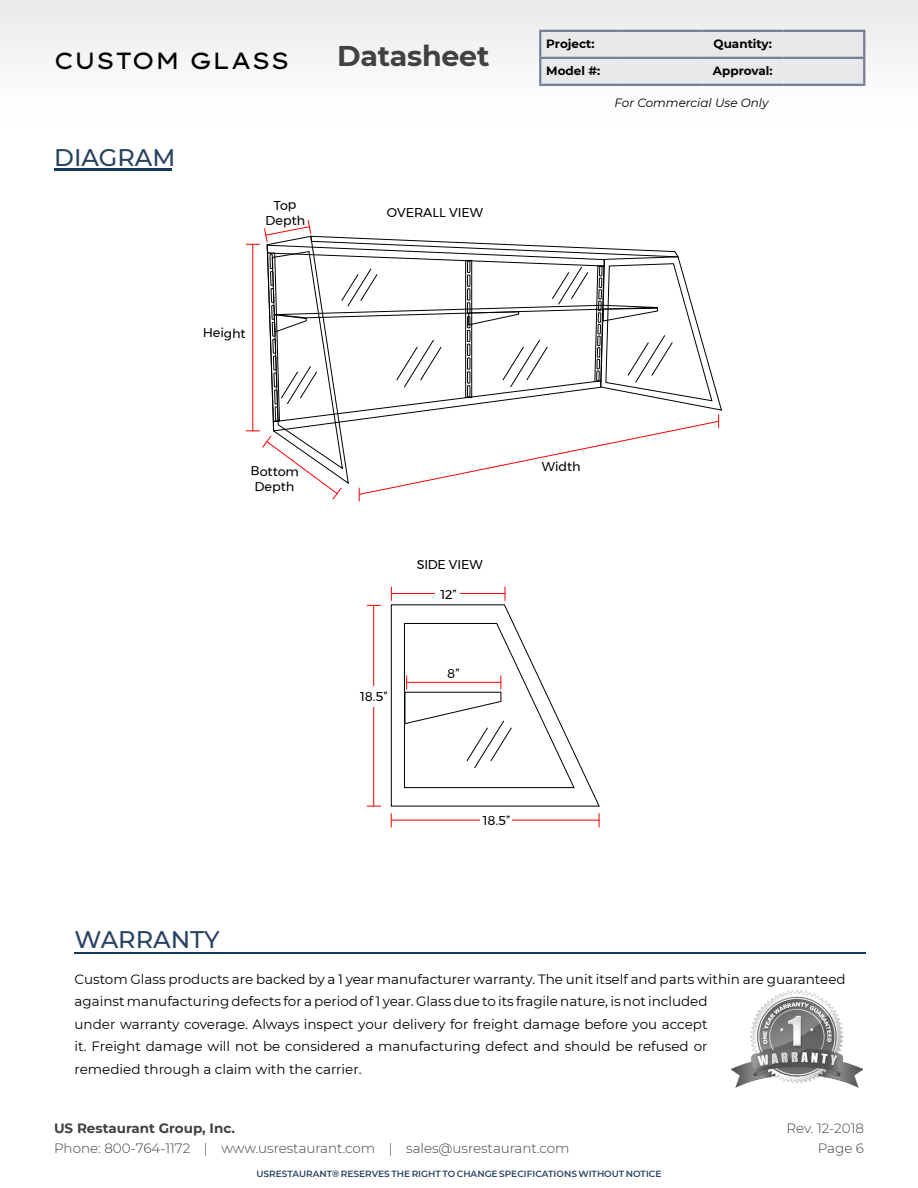
<style>
.page{position:relative;width:918px;height:1188px;background:#fff}
.page>*{position:absolute;margin:0;border:0;box-sizing:border-box;transform-origin:0 0}
.t1{font:700 28.5px "Montserrat";letter-spacing:-.01em;color:#414042}
.t2{font:500 24px "Montserrat";color:#284262}
.t3{font:23.4px "Lexend Mega";color:#000}
.t4{font:13.5px/22.5px "Montserrat";color:#000}
.t5{font:300 13.5px/19.5px "Montserrat";color:#414042;text-align:right}
.t6{font:700 13.5px "Montserrat";color:#414042}
.t7{font:12.75px/15.3px "Montserrat";color:#000;text-align:center}
.t8{font:700 12px "Montserrat";color:#000}
.t9{font:italic 12px "Montserrat";color:#000}
.t10{font:600 9px "Montserrat";color:#284262}
</style>
<div class="page">
<hr style="left:54px;top:168px;width:118px;height:2px;background:#133a5b">
<hr style="left:75px;top:952px;width:791px;height:2px;background:#133a5b">
<img style="left:731px;top:990px;width:132px;height:98px">
<hr style="left:373px;top:605px;width:1px;height:201px;background:#f00">
<svg style="left:367px;top:605px;width:14px;height:1px"></svg>
<svg style="left:367px;top:806px;width:14px;height:1px"></svg>
<div style="left:360px;top:686px;width:25px;height:21px;background:#fff"></div>
<hr style="left:391px;top:820px;width:208px;height:1px;background:#f00">
<svg style="left:599px;top:814px;width:1px;height:13px"></svg>
<svg style="left:391px;top:814px;width:1px;height:13px"></svg>
<div style="left:480px;top:810px;width:31px;height:21px;background:#fff"></div>
<svg style="left:391px;top:587px;width:209px;height:219px"></svg>
<svg style="left:246px;top:219px;width:476px;height:282px"></svg>
<div style="left:275px;top:407px;width:3px;height:14px;border:1px solid #000"></div>
<div style="left:0;top:0;width:918px;height:127px;background:#f6f6f7"></div>
<div style="left:541px;top:32px;width:322px;height:52px;background:#e9e9ec"></div>
<hr style="left:539px;top:30px;width:82px;height:2px;background:#777d95">
<hr style="left:539px;top:32px;width:2px;height:25px;background:#777d95">
<hr style="left:621px;top:30px;width:81px;height:2px;background:#777d95">
<hr style="left:702px;top:30px;width:81px;height:2px;background:#777d95">
<hr style="left:783px;top:30px;width:82px;height:2px;background:#777d95">
<hr style="left:863px;top:32px;width:2px;height:25px;background:#777d95">
<hr style="left:539px;top:57px;width:82px;height:2px;background:#777d95">
<hr style="left:539px;top:59px;width:2px;height:25px;background:#777d95">
<hr style="left:621px;top:57px;width:81px;height:2px;background:#777d95">
<hr style="left:702px;top:57px;width:81px;height:2px;background:#777d95">
<hr style="left:783px;top:57px;width:82px;height:2px;background:#777d95">
<hr style="left:863px;top:59px;width:2px;height:25px;background:#777d95">
<hr style="left:539px;top:84px;width:82px;height:2px;background:#777d95">
<hr style="left:621px;top:84px;width:81px;height:2px;background:#777d95">
<hr style="left:702px;top:84px;width:81px;height:2px;background:#777d95">
<hr style="left:783px;top:84px;width:82px;height:2px;background:#777d95">
<h3 class="t3" style="left:54px;top:42px;width:238px">CUSTOM GLASS</h3>
<h1 class="t1" style="left:337px;top:36px;width:154px">Datasheet</h1>
<h2 class="t2" style="left:54px;top:141px;width:123px">DIAGRAM</h2>
<p class="t7" style="left:265px;top:198px;width:41px;rotate:-1deg">Top<br>Depth</p>
<p class="t7" style="left:203px;top:325px;width:44px;rotate:1deg">Height</p>
<p class="t7" style="left:387px;top:205px;width:98px">OVERALL VIEW</p>
<p class="t8" style="left:546px;top:35px;width:50px">Project:</p>
<p class="t8" style="left:714px;top:35px;width:60px">Quantity:</p>
<p class="t8" style="left:546px;top:62px;width:55px">Model #:</p>
<p class="t8" style="left:713px;top:62px;width:61px">Approval:</p>
<p class="t9" style="left:615px;top:95px;width:156px">For Commercial Use Only</p>
<p class="t7" style="left:251px;top:463px;width:50px;rotate:1deg">Bottom<br>Depth</p>
<p class="t7" style="left:360px;top:689px;width:29px">18.5”</p>
<p class="t7" style="left:417px;top:556px;width:67px">SIDE VIEW</p>
<p class="t7" style="left:440px;top:586px;width:18px">12”</p>
<p class="t7" style="left:447px;top:666px;width:14px">8”</p>
<p class="t7" style="left:542px;top:459px;width:41px">Width</p>
<p class="t7" style="left:483px;top:813px;width:29px">18.5”</p>
<h2 class="t2" style="left:75px;top:922px;width:147px">WARRANTY</h2>
<p class="t4" style="left:75px;top:967px;width:773px">Custom Glass products are backed by a 1 year manufacturer warranty. The unit itself and parts within are guaranteed against manufacturing defects for a period of 1 year. Glass due to its fragile nature, is not included<br>under warranty coverage. Always inspect your delivery for freight damage before you accept<br>it. Freight damage will not be considered a manufacturing defect and should be refused or<br>remedied through a claim with the carrier.</p>
<p class="t6" style="left:54px;top:1119px;width:183px">US Restaurant Group, Inc.</p>
<p class="t5" style="left:54px;top:1138px;width:517px">Phone: 800-764-1172 | www.usrestaurant.com | sales@usrestaurant.com</p>
<p class="t10" style="left:256px;top:1168px;width:406px">USRESTAURANT® RESERVES THE RIGHT TO CHANGE SPECIFICATIONS WITHOUT NOTICE</p>
<p class="t5" style="left:787px;top:1118px;width:79px">Rev. 12-2018<br>Page 6</p>
</div>
